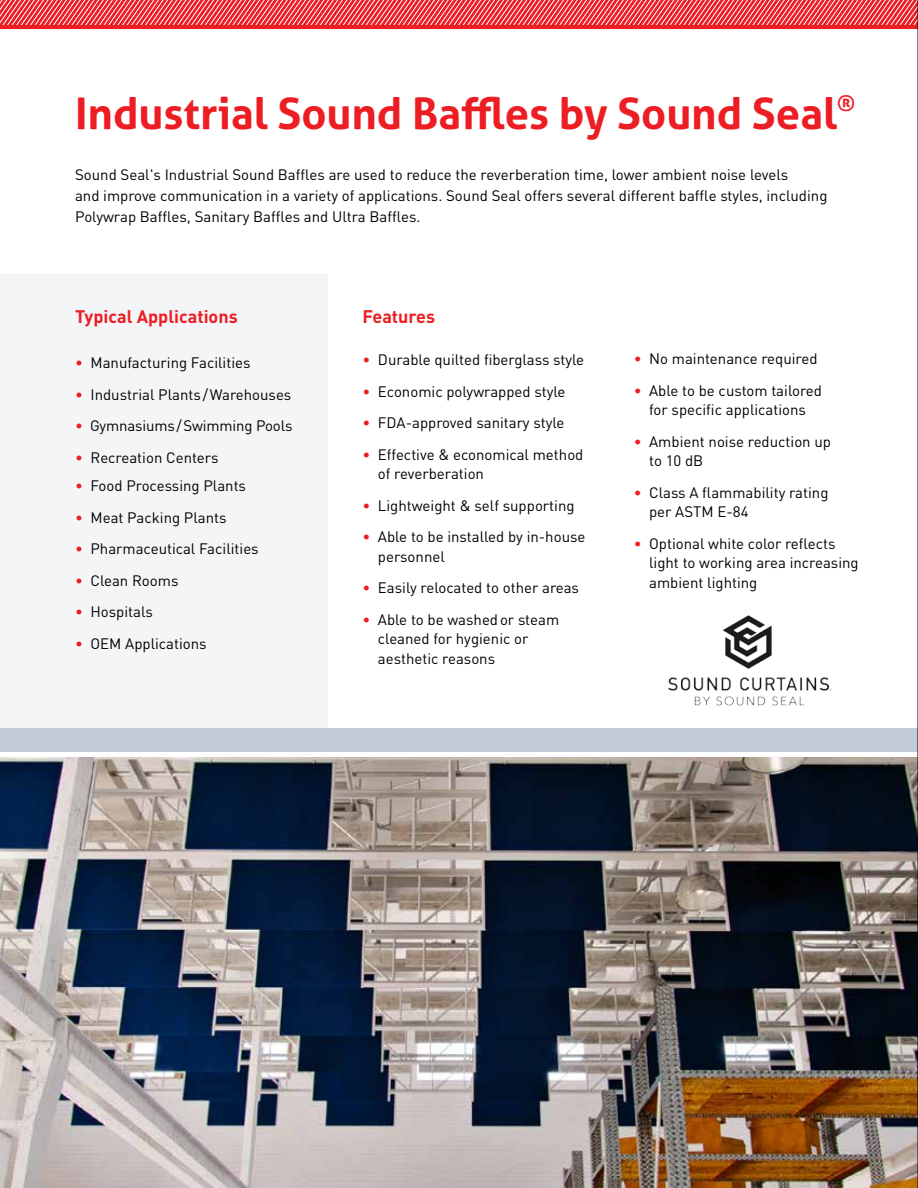
<style>
.page{position:relative;width:918px;height:1188px;background:#fff}
.page>*{position:absolute;margin:0;border:0;box-sizing:border-box;transform-origin:0 0}
.t1{font:700 43.5px "Aller";color:#ed1d24}
.t2{font:700 18px "DIN Pro";color:#ed1d24}
.t3{font:15px/19.5px "DIN Pro";color:#000}
.s1{color:#ed1d24}
</style>
<div class="page">
<div style="left:0;top:274px;width:327px;height:454px;background:#f3f5f7"></div>
<div style="left:0;top:0;width:918px;height:29px;background:#ed1d24"></div>
<svg style="left:0;top:0;width:917px;height:25px"></svg>
<img style="left:0;top:757px;width:917px;height:431px">
<div style="left:0;top:728px;width:918px;height:24px;background:#c0cbd6"></div>
<img style="left:668px;top:615px;width:164px;height:91px">
<hr style="left:917px;top:0;width:1px;height:1188px;background:#000">
<h1 class="t1" style="left:75px;top:87px;width:782px">Industrial Sound Baffles by Sound Seal<sup>®</sup></h1>
<p class="t3" style="left:75px;top:164px;width:754px;line-height:21px">Sound Seal's Industrial Sound Baffles are used to reduce the reverberation time, lower ambient noise levels<br>and improve communication in a variety of applications. Sound Seal offers several different baffle styles, including<br>Polywrap Baffles, Sanitary Baffles and Ultra Baffles.</p>
<p class="t2" style="left:75px;top:304px;width:164px">Typical Applications</p>
<p class="t3" style="left:75px;top:352px;width:177px"><span class="s1">•</span> Manufacturing Facilities</p>
<p class="t3" style="left:75px;top:384px;width:218px"><span class="s1">•</span> Industrial Plants /Warehouses</p>
<p class="t3" style="left:75px;top:415px;width:219px"><span class="s1">•</span> Gymnasiums/Swimming Pools</p>
<p class="t3" style="left:75px;top:447px;width:145px"><span class="s1">•</span> Recreation Centers</p>
<p class="t3" style="left:75px;top:475px;width:173px"><span class="s1">•</span> Food Processing Plants</p>
<p class="t3" style="left:75px;top:507px;width:153px"><span class="s1">•</span> Meat Packing Plants</p>
<p class="t3" style="left:75px;top:538px;width:185px"><span class="s1">•</span> Pharmaceutical Facilities</p>
<p class="t3" style="left:75px;top:570px;width:105px"><span class="s1">•</span> Clean Rooms</p>
<p class="t3" style="left:75px;top:601px;width:79px"><span class="s1">•</span> Hospitals</p>
<p class="t3" style="left:75px;top:633px;width:133px"><span class="s1">•</span> OEM Applications</p>
<p class="t2" style="left:362px;top:304px;width:74px">Features</p>
<p class="t3" style="left:362px;top:349px;width:223px"><span class="s1">•</span> Durable quilted fiberglass style</p>
<p class="t3" style="left:362px;top:381px;width:205px"><span class="s1">•</span> Economic polywrapped style</p>
<p class="t3" style="left:362px;top:412px;width:203px"><span class="s1">•</span> FDA-approved sanitary style</p>
<p class="t3" style="left:378px;top:444px;width:207px;text-indent:-15px"><span class="s1">•</span> Effective &amp; economical method of reverberation</p>
<p class="t3" style="left:362px;top:495px;width:214px"><span class="s1">•</span> Lightweight &amp; self supporting</p>
<p class="t3" style="left:378px;top:526px;width:209px;text-indent:-15px"><span class="s1">•</span> Able to be installed by in-house personnel</p>
<p class="t3" style="left:362px;top:577px;width:218px"><span class="s1">•</span> Easily relocated to other areas</p>
<p class="t3" style="left:378px;top:609px;width:183px;text-indent:-15px"><span class="s1">•</span> Able to be washedor steam cleaned for hygienic or aesthetic reasons</p>
<p class="t3" style="left:634px;top:349px;width:185px"><span class="s1">•</span> No maintenance required</p>
<p class="t3" style="left:634px;top:380px;width:190px;text-align:center"><span class="s1">•</span> Able to be custom tailored for specific applications</p>
<p class="t3" style="left:649px;top:431px;width:183px;text-indent:-15px"><span class="s1">•</span> Ambient noise reduction up to 10 dB</p>
<p class="t3" style="left:649px;top:482px;width:181px;text-indent:-15px"><span class="s1">•</span> Class A flammability rating per ASTM E-84</p>
<p class="t3" style="left:649px;top:533px;width:211px;text-indent:-15px"><span class="s1">•</span> Optional white color reflects light to working area increasing ambient lighting</p>
</div>
